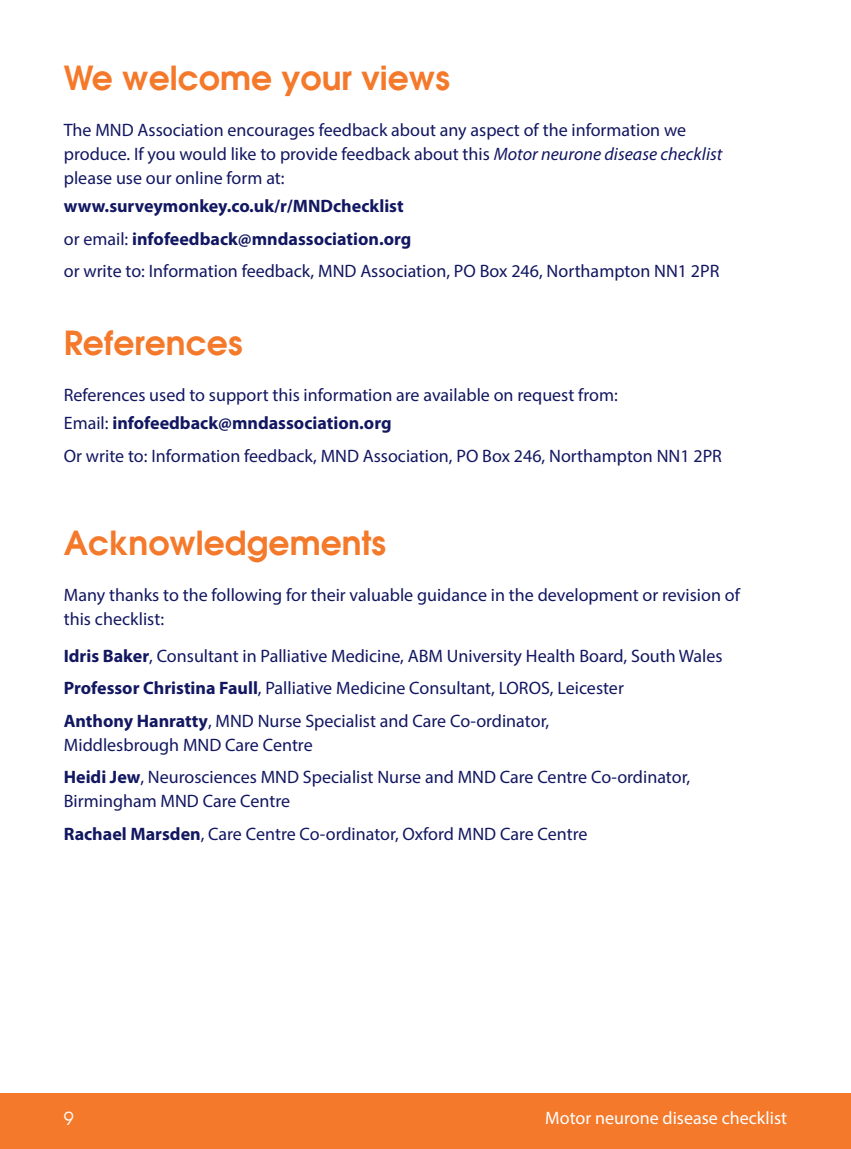
<style>
.page{position:relative;width:851px;height:1149px;background:#fff}
.page>*{position:absolute;margin:0;border:0;box-sizing:border-box;transform-origin:0 0}
.t1{font:600 33px "Avant Garde";color:#f4792a}
.t2{font:18px/32.5px "Myriad Pro";color:#121761}
.t3{font:18px "Myriad Pro";color:#fff}
.t4{font:18px "Avant Garde";color:#fff}
.s1{font-style:italic}
.s2{font-weight:700}
</style>
<div class="page">
<div style="left:0;top:1093px;width:850px;height:55px;background:#f4792a"></div>
<h1 class="t1" style="left:64px;top:56px;width:387px">We welcome your views</h1>
<p class="t2" style="left:64px;top:117px;width:660px;line-height:24px">The MND Association encourages feedback about any aspect of the information we produce. If you would like to provide feedback about this <span class="s1">Motor neurone disease checklist </span>please use our online form at:</p>
<p class="t2" style="left:64px;top:189px;width:657px"><span class="s2">www.surveymonkey.co.uk/r/MNDchecklist<br></span>or email: <span class="s2">infofeedback@mndassociation.org<br></span>or write to: Information feedback, MND Association, PO Box 246, Northampton NN1 2PR</p>
<h1 class="t1" style="left:64px;top:321px;width:180px">References</h1>
<p class="t2" style="left:64px;top:380px;width:555px;line-height:28.2px">References used to support this information are available on request from:<br>Email: <span class="s2">infofeedback@mndassociation.org</span></p>
<p class="t2" style="left:64px;top:439px;width:659px">Or write to: Information feedback, MND Association, PO Box 246, Northampton NN1 2PR</p>
<h1 class="t1" style="left:64px;top:521px;width:324px">Acknowledgements</h1>
<p class="t2" style="left:64px;top:582px;width:677px;line-height:24px">Many thanks to the following for their valuable guidance in the development or revision of this checklist:</p>
<p class="t2" style="left:64px;top:638px;width:660px"><span class="s2">Idris Baker</span>, Consultant in Palliative Medicine, ABM University Health Board, South Wales<br><span class="s2">Professor Christina Faull</span>, Palliative Medicine Consultant, LOROS, Leicester<br><span class="s2">Anthony Hanratty</span>, MND Nurse Specialist and Care Co-ordinator,</p>
<p class="t2" style="left:64px;top:727px;width:628px">Middlesbrough MND Care Centre<br><span class="s2">Heidi Jew</span>, Neurosciences MND Specialist Nurse and MND Care Centre Co-ordinator,</p>
<p class="t2" style="left:64px;top:784px;width:525px">Birmingham MND Care Centre<br><span class="s2">Rachael Marsden</span>, Care Centre Co-ordinator, Oxford MND Care Centre</p>
<p class="t4" style="left:64px;top:1107px;width:11px">9</p>
<p class="t3" style="left:545px;top:1106px;width:243px">Motor neurone disease checklist</p>
</div>
